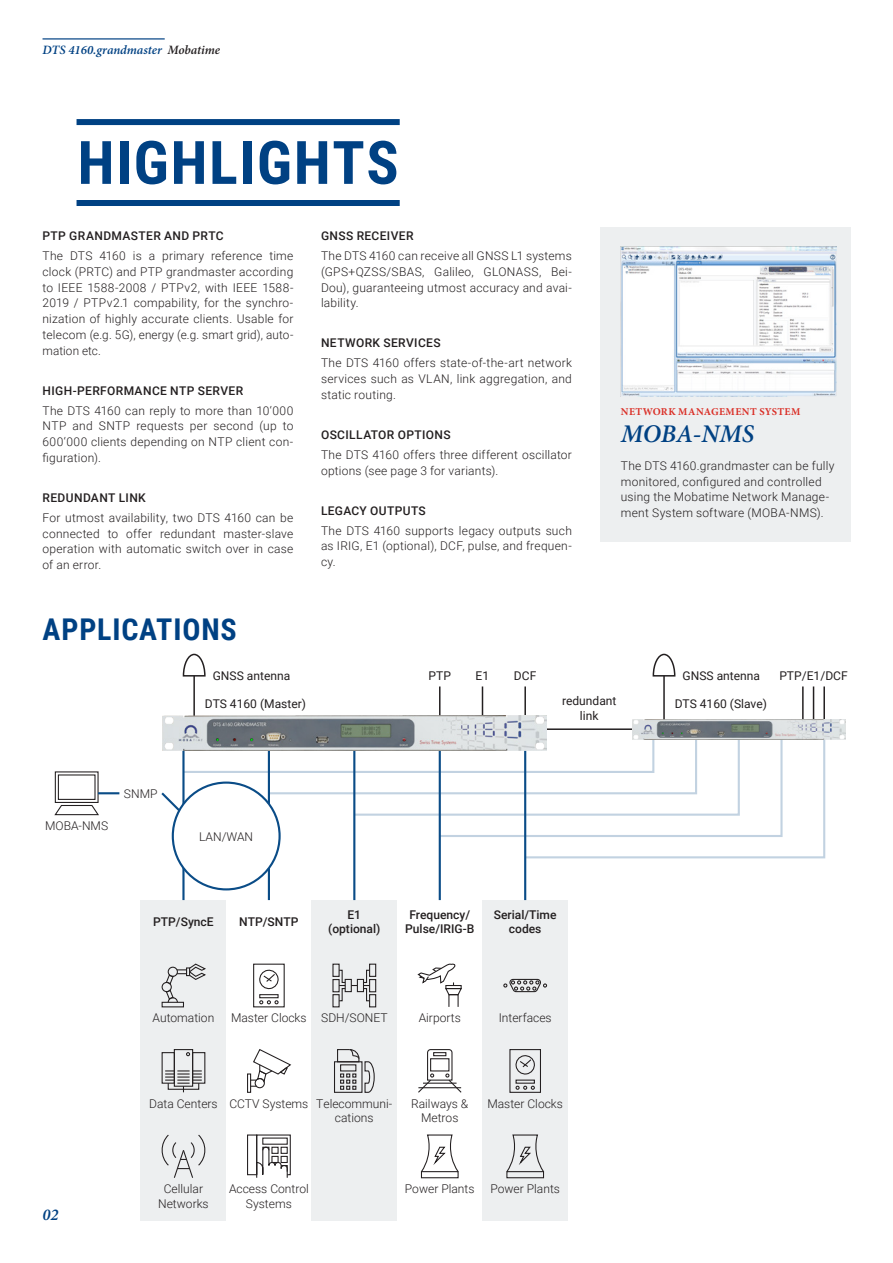
<style>
.page{position:relative;width:893px;height:1263px;background:#fff}
.page>*{position:absolute;margin:0;border:0;box-sizing:border-box;transform-origin:0 0}
.t1{font:700 60px "Roboto Condensed";letter-spacing:.025em;color:#004183}
.t2{font:700 30px "Roboto Condensed";letter-spacing:.025em;color:#004183}
.t3{font:italic 600 25.5px "Minion Pro";letter-spacing:-.005em;color:#004183}
.t4{font:italic 600 16.5px "Minion Pro";color:#004183}
.t5{font:italic 600 12.75px "Minion Pro";letter-spacing:-.005em;color:#004183}
.t6{font:300 12px/15.8px "Roboto";letter-spacing:.015em;color:#231f20;text-align:justify}
.t7{font:500 12px "Roboto";letter-spacing:.03em;color:#231f20}
.t8{font:12px/14.4px "Roboto";color:#231f20;text-align:center}
.t9{font:500 12px/14.4px "Roboto";color:#231f20;text-align:center}
.t10{font:700 10.5px "Minion Pro";letter-spacing:.035em;color:#da3028}
.s1{color:#231f20}
</style>
<div class="page">
<hr style="left:43px;top:38px;width:122px;height:2px;background:#004183">
<div style="left:77px;top:119px;width:323px;height:6px;background:#004183"></div>
<div style="left:77px;top:200px;width:323px;height:6px;background:#004183"></div>
<hr style="left:802px;top:686px;width:2px;height:43px;background:#231f20">
<hr style="left:813px;top:686px;width:1px;height:43px;background:#231f20">
<hr style="left:823px;top:686px;width:2px;height:43px;background:#231f20">
<hr style="left:439px;top:686px;width:1px;height:54px;background:#231f20">
<hr style="left:482px;top:686px;width:1px;height:54px;background:#231f20">
<hr style="left:524px;top:686px;width:2px;height:54px;background:#231f20">
<div style="left:482px;top:900px;width:86px;height:320px;background:#edeff0"></div>
<div style="left:312px;top:900px;width:85px;height:320px;background:#edeff0"></div>
<div style="left:141px;top:900px;width:85px;height:320px;background:#edeff0"></div>
<hr style="left:525px;top:728px;width:128px;height:2px;background:#231f20">
<svg style="left:182px;top:653px;width:24px;height:24px"></svg>
<hr style="left:193px;top:676px;width:2px;height:64px;background:#231f20">
<svg style="left:652px;top:653px;width:24px;height:24px"></svg>
<hr style="left:663px;top:676px;width:2px;height:53px;background:#231f20">
<hr style="left:182px;top:868px;width:3px;height:32px;background:#0a4c87">
<hr style="left:268px;top:868px;width:2px;height:32px;background:#0a4c87">
<hr style="left:353px;top:729px;width:2px;height:171px;background:#0a4c87">
<hr style="left:439px;top:729px;width:2px;height:171px;background:#0a4c87">
<hr style="left:524px;top:729px;width:2px;height:171px;background:#0a4c87">
<img style="left:632px;top:719px;width:214px;height:20px">
<svg style="left:161px;top:729px;width:664px;height:129px"></svg>
<img style="left:162px;top:715px;width:385px;height:35px">
<div style="left:334px;top:1061px;width:28px;height:32px;border:1px solid #231f20"></div>
<svg style="left:336px;top:1049px;width:39px;height:44px"></svg>
<svg style="left:417px;top:963px;width:45px;height:31px"></svg>
<div style="left:445px;top:985px;width:17px;height:4px;border:1px solid #231f20"></div>
<svg style="left:418px;top:1049px;width:44px;height:44px"></svg>
<div style="left:421px;top:1171px;width:38px;height:7px;border:1px solid #231f20"></div>
<svg style="left:420px;top:1135px;width:39px;height:38px"></svg>
<div style="left:506px;top:1171px;width:38px;height:7px;border:1px solid #231f20"></div>
<svg style="left:506px;top:1135px;width:39px;height:38px"></svg>
<div style="left:509px;top:1049px;width:32px;height:44px;border:1px solid #231f20"></div>
<svg style="left:515px;top:1086px;width:20px;height:4px"></svg>
<svg style="left:515px;top:1055px;width:20px;height:20px"></svg>
<svg style="left:503px;top:978px;width:44px;height:15px"></svg>
<svg style="left:54px;top:805px;width:45px;height:11px"></svg>
<div style="left:55px;top:771px;width:44px;height:32px;border:1px solid #231f20"></div>
<div style="left:58px;top:774px;width:38px;height:26px;border:1px solid #231f20"></div>
<div style="left:247px;top:1073px;width:4px;height:20px;border:1px solid #231f20"></div>
<div style="left:255px;top:1078px;width:10px;height:10px;border:1px solid #231f20;border-radius:50%"></div>
<svg style="left:251px;top:1049px;width:41px;height:38px"></svg>
<div style="left:253px;top:964px;width:32px;height:43px;border:1px solid #231f20"></div>
<div style="left:259px;top:994px;width:20px;height:4px;border:1px solid #231f20"></div>
<svg style="left:259px;top:1000px;width:20px;height:4px"></svg>
<svg style="left:259px;top:969px;width:20px;height:21px"></svg>
<div style="left:247px;top:1134px;width:10px;height:41px;border:1px solid #231f20"></div>
<svg style="left:256px;top:1134px;width:35px;height:44px"></svg>
<svg style="left:186px;top:963px;width:20px;height:17px"></svg>
<div style="left:176px;top:969px;width:11px;height:5px;border:1px solid #231f20"></div>
<svg style="left:161px;top:966px;width:17px;height:37px"></svg>
<div style="left:162px;top:1002px;width:22px;height:5px;border:1px solid #231f20"></div>
<div style="left:174px;top:1049px;width:19px;height:38px;border:1px solid #231f20"></div>
<div style="left:162px;top:1052px;width:13px;height:32px;border:1px solid #231f20"></div>
<div style="left:192px;top:1052px;width:13px;height:32px;border:1px solid #231f20"></div>
<svg style="left:165px;top:1070px;width:37px;height:22px"></svg>
<svg style="left:186px;top:1052px;width:4px;height:4px"></svg>
<svg style="left:161px;top:1134px;width:45px;height:44px"></svg>
<hr style="left:98px;top:792px;width:21px;height:2px;background:#0a4c87">
<div style="left:369px;top:994px;width:7px;height:13px;border:1px solid #231f20"></div>
<div style="left:369px;top:979px;width:7px;height:13px;border:1px solid #231f20"></div>
<div style="left:369px;top:964px;width:7px;height:13px;border:1px solid #231f20"></div>
<div style="left:332px;top:994px;width:8px;height:13px;border:1px solid #231f20"></div>
<div style="left:332px;top:979px;width:8px;height:13px;border:1px solid #231f20"></div>
<svg style="left:338px;top:969px;width:33px;height:33px"></svg>
<div style="left:600px;top:227px;width:250px;height:315px;background:#edeff0"></div>
<img style="left:621px;top:246px;width:215px;height:151px">
<p class="t5" style="left:43px;top:41px;width:179px">DTS 4160.grandmaster <span class="s1">Mobatime</span></p>
<p class="t1" style="left:78px;top:120px;width:323px">HIGHLIGHTS</p>
<p class="t7" style="left:43px;top:227px;width:183px">PTP GRANDMASTER AND PRTC</p>
<p class="t6" style="left:43px;top:247px;width:252px">The DTS 4160 is a primary reference time clock (PRTC) and PTP grandmaster according to IEEE 1588-2008 / PTPv2, with IEEE 1588- 2019 / PTPv2.1 compability, for the synchro&shy;nization of highly accurate clients. Usable for telecom (e.g. 5G), energy (e.g. smart grid), auto&shy;mation etc.</p>
<p class="t7" style="left:43px;top:382px;width:202px">HIGH-PERFORMANCE NTP SERVER</p>
<p class="t6" style="left:43px;top:402px;width:252px">The DTS 4160 can reply to more than 10‘000<br>NTP and SNTP requests per second (up to 600‘000 clients depending on NTP client con&shy;figuration).</p>
<p class="t7" style="left:43px;top:489px;width:105px">REDUNDANT LINK</p>
<p class="t6" style="left:43px;top:509px;width:252px">For utmost availability, two DTS 4160 can be connected to offer redundant master-slave operation with automatic switch over in case of an error.</p>
<p class="t2" style="left:43px;top:608px;width:196px">APPLICATIONS</p>
<p class="t7" style="left:321px;top:227px;width:94px">GNSS RECEIVER</p>
<p class="t6" style="left:321px;top:247px;width:252px">The DTS 4160 can receive all GNSS L1 systems (GPS+QZSS/SBAS, Galileo, GLONASS, Bei-Dou), guaranteeing utmost accuracy and avai&shy;lability.</p>
<p class="t7" style="left:321px;top:335px;width:121px">NETWORK SERVICES</p>
<p class="t6" style="left:321px;top:355px;width:252px">The DTS 4160 offers state-of-the-art network services such as VLAN, link aggregation, and static routing.</p>
<p class="t7" style="left:321px;top:426px;width:131px">OSCILLATOR OPTIONS</p>
<p class="t6" style="left:321px;top:446px;width:252px">The DTS 4160 offers three different oscillator options (see page 3 for variants).</p>
<p class="t7" style="left:321px;top:502px;width:106px">LEGACY OUTPUTS</p>
<p class="t6" style="left:321px;top:522px;width:252px">The DTS 4160 supports legacy outputs such as IRIG, E1 (optional), DCF, pulse, and frequen&shy;cy.</p>
<p class="t10" style="left:621px;top:404px;width:181px">NETWORK MANAGEMENT SYSTEM</p>
<p class="t3" style="left:621px;top:416px;width:135px">MOBA-NMS</p>
<p class="t6" style="left:621px;top:457px;width:215px;text-align:left">The DTS 4160.grandmaster can be fully monitored, configured and controlled using the Mobatime Network Manage&shy;ment System software (MOBA-NMS).</p>
<p class="t8" style="left:213px;top:668px;width:79px">GNSS antenna</p>
<p class="t8" style="left:683px;top:668px;width:79px">GNSS antenna</p>
<p class="t8" style="left:562px;top:693px;width:56px">redundant link</p>
<p class="t8" style="left:429px;top:668px;width:24px">PTP</p>
<p class="t8" style="left:476px;top:668px;width:15px">E1</p>
<p class="t8" style="left:514px;top:668px;width:24px">DCF</p>
<p class="t8" style="left:205px;top:696px;width:103px">DTS 4160 (Master)</p>
<p class="t8" style="left:675px;top:696px;width:94px">DTS 4160 (Slave)</p>
<p class="t8" style="left:779px;top:668px;width:70px">PTP/E1/DCF</p>
<p class="t6" style="left:45px;top:817px;width:65px">MOBA-NMS</p>
<p class="t6" style="left:124px;top:785px;width:35px">SNMP</p>
<p class="t6" style="left:199px;top:828px;width:55px">LAN/WAN</p>
<p class="t9" style="left:153px;top:914px;width:62px">PTP/SyncE</p>
<p class="t7" style="left:239px;top:913px;width:61px">NTP/SNTP</p>
<p class="t9" style="left:328px;top:907px;width:54px">E1 (optional)</p>
<p class="t9" style="left:405px;top:907px;width:71px">Frequency/<br>Pulse/IRIG-B</p>
<p class="t9" style="left:494px;top:907px;width:64px">Serial/Time codes</p>
<p class="t4" style="left:43px;top:1203px;width:17px">02</p>
<p class="t6" style="left:153px;top:1010px;width:63px">Automation</p>
<p class="t6" style="left:231px;top:1010px;width:77px">Master Clocks</p>
<p class="t6" style="left:321px;top:1010px;width:68px">SDH/SONET</p>
<p class="t6" style="left:419px;top:1010px;width:44px">Airports</p>
<p class="t6" style="left:499px;top:1010px;width:55px">Interfaces</p>
<p class="t6" style="left:149px;top:1095px;width:70px">Data Centers</p>
<p class="t6" style="left:229px;top:1095px;width:80px">CCTV Systems</p>
<p class="t6" style="left:487px;top:1095px;width:77px">Master Clocks</p>
<p class="t6" style="left:316px;top:1096px;width:78px;line-height:14.4px;text-align:center">Telecommuni&shy;cations</p>
<p class="t6" style="left:411px;top:1096px;width:59px;line-height:14.4px;text-align:center">Railways &amp;<br>Metros</p>
<p class="t6" style="left:158px;top:1181px;width:52px;line-height:14.4px;text-align:center">Cellular<br>Networks</p>
<p class="t6" style="left:229px;top:1181px;width:81px;line-height:14.4px;text-align:center">Access Control<br>Systems</p>
<p class="t6" style="left:405px;top:1180px;width:71px">Power Plants</p>
<p class="t6" style="left:490px;top:1180px;width:71px">Power Plants</p>
</div>
